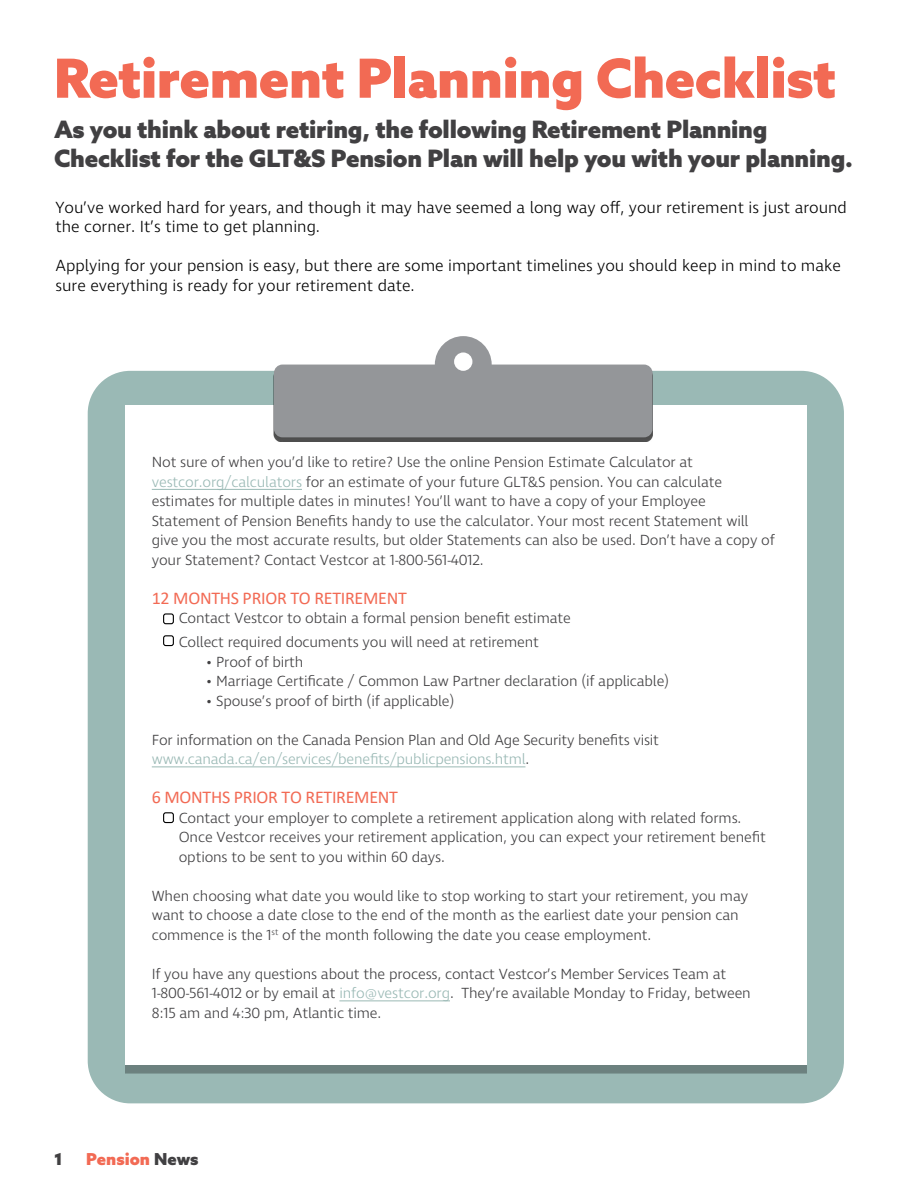
<style>
.page{position:relative;width:918px;height:1188px;background:#fff}
.page>*{position:absolute;margin:0;border:0;box-sizing:border-box;transform-origin:0 0}
.t1{font:900 54px "Azo Sans";letter-spacing:-.01em;color:#f26a54}
.t2{font:900 24px/28.8px "Azo Sans";letter-spacing:-.01em;color:#414042}
.t3{font:18px "Calibri";letter-spacing:-.015em;color:#f26a54}
.t4{font:300 16.5px/19.5px "Ingra";color:#000}
.t5{font:900 16.5px "Azo Sans";color:#f26a54}
.t6{font:900 16.5px "Azo Sans";color:#414042}
.t7{font:300 15px/19.5px "Ingra";letter-spacing:-.01em;color:#414042}
.s1{color:#9ab9b5}
.s2{color:#414042}
</style>
<div class="page">
<div style="left:88px;top:371px;width:756px;height:732px;background:#9ab9b5;border-radius:43px"></div>
<div style="left:125px;top:406px;width:681px;height:659px;background:#fff"></div>
<hr style="left:152px;top:489px;width:150px;height:1px;background:#9ab9b5">
<hr style="left:152px;top:767px;width:373px;height:1px;background:#9ab9b5">
<hr style="left:339px;top:1001px;width:111px;height:1px;background:#9ab9b5">
<div style="left:274px;top:369px;width:379px;height:73px;background:#000;opacity:.7"></div>
<div style="left:274px;top:365px;width:379px;height:72px;background:#949699;border-radius:9px"></div>
<div style="left:435px;top:336px;width:57px;height:57px;background:#949699;border-radius:50%"></div>
<div style="left:454px;top:352px;width:18px;height:19px;background:#fff;border-radius:50%"></div>
<div style="left:163px;top:613px;width:11px;height:11px;border:1px solid #000;border-radius:2px"></div>
<div style="left:163px;top:635px;width:11px;height:11px;border:1px solid #000;border-radius:2px"></div>
<div style="left:163px;top:812px;width:11px;height:11px;border:1px solid #000;border-radius:2px"></div>
<h1 class="t1" style="left:54px;top:42px;width:784px">Retirement Planning Checklist</h1>
<h2 class="t2" style="left:54px;top:115px;width:801px">As you think about retiring, the following Retirement Planning<br>Checklist for the GLT&amp;S Pension Plan will help you with your planning.</h2>
<p class="t4" style="left:56px;top:198px;width:793px">You’ve worked hard for years, and though it may have seemed a long way off, your retirement is just around the corner. It’s time to get planning.</p>
<p class="t4" style="left:56px;top:257px;width:787px">Applying for your pension is easy, but there are some important timelines you should keep in mind to make sure everything is ready for your retirement date.</p>
<p class="t7" style="left:152px;top:453px;width:624px">Not sure of when you’d like to retire? Use the online Pension Estimate Calculator at <span class="s1">vestcor.org/calculators</span> for an estimate of your future GLT&amp;S pension. You can calculate estimates for multiple dates in minutes! You’ll want to have a copy of your Employee Statement of Pension Benefits handy to use the calculator. Your most recent Statement will give you the most accurate results, but older Statements can also be used. Don’t have a copy of your Statement? Contact Vestcor at 1-800-561-4012.</p>
<p class="t3" style="left:152px;top:585px;width:257px">12 MONTHS PRIOR TO RETIREMENT</p>
<p class="t7" style="left:179px;top:607px;width:394px;line-height:24px">Contact Vestcor to obtain a formal pension benefit estimate<br>Collect required documents you will need at retirement</p>
<p class="t7" style="left:206px;top:653px;width:99px">• Proof of birth</p>
<p class="t7" style="left:206px;top:672px;width:465px">• Marriage Certificate / Common Law Partner declaration (if applicable)</p>
<p class="t7" style="left:206px;top:692px;width:250px">• Spouse’s proof of birth (if applicable)</p>
<p class="t7" style="left:152px;top:731px;width:509px">For information on the Canada Pension Plan and Old Age Security benefits visit <span class="s1">www.canada.ca/en/services/benefits/publicpensions.html</span>.</p>
<p class="t3" style="left:152px;top:785px;width:248px">6 MONTHS PRIOR TO RETIREMENT</p>
<p class="t7" style="left:179px;top:809px;width:589px">Contact your employer to complete a retirement application along with related forms.<br>Once Vestcor receives your retirement application, you can expect your retirement benefit options to be sent to you within 60 days.</p>
<p class="t7" style="left:152px;top:887px;width:598px">When choosing what date you would like to stop working to start your retirement, you may want to choose a date close to the end of the month as the earliest date your pension can commence is the 1<sup>st</sup> of the month following the date you cease employment.</p>
<p class="t7" style="left:152px;top:965px;width:601px">If you have any questions about the process, contact Vestcor’s Member Services Team at<br>1-800-561-4012 or by email at <span class="s1">info@vestcor.org</span>. They’re available Monday to Friday, between<br>8:15 am and 4:30 pm, Atlantic time.</p>
<p class="t6" style="left:54px;top:1148px;width:10px">1</p>
<p class="t5" style="left:86px;top:1148px;width:114px">Pension <span class="s2">News</span></p>
</div>
